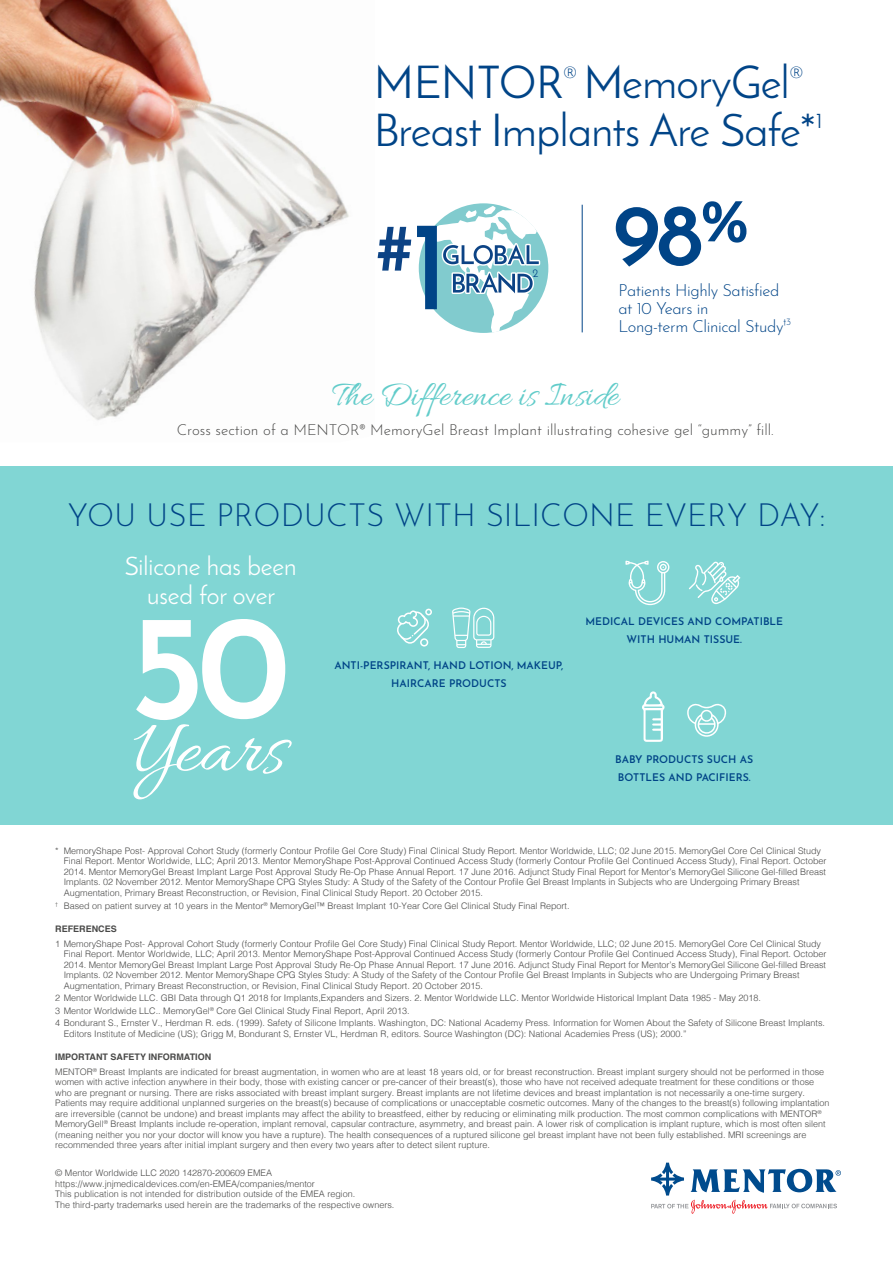
<style>
.page{position:relative;width:893px;height:1263px;background:#fff}
.page>*{position:absolute;margin:0;border:0;box-sizing:border-box;transform-origin:0 0}
.t1{font:600 149.7px "Josefin Sans";color:#fff}
.t2{font:600 88.05px "Josefin Sans";color:#004487}
.t3{font:79.8px "Allura";color:#fff}
.t4{font:600 67.05px "Josefin Sans";color:#0c4385}
.t5{font:45px/48px "Josefin Sans";letter-spacing:-.01em;color:#004487}
.t6{font:35.7px "Allura";color:#62ccca}
.t7{font:300 31.5px "Josefin Sans";color:#004487}
.t8{font:25.65px/29px "Josefin Sans";color:#fff;text-align:center}
.t9{font:300 16.5px/18px "Josefin Sans";letter-spacing:-.025em;color:#004487}
.t10{font:300 15px "Josefin Sans";color:#494948}
.t11{font:11.25px "Josefin Sans";color:#004487}
.t12{font:600 10.5px/18px "Josefin Sans";color:#004487;text-align:center}
.t13{font:300 9px/10.5px "Helvetica";color:#494948}
.t14{font:700 9px "Helvetica";color:#494948}
.s1{font-size:126.6px;color:#004487}
</style>
<div class="page">
<div style="left:0;top:466px;width:893px;height:359px;background:#81d6d4"></div>
<img style="left:0;top:0;width:349px;height:420px">
<svg style="left:625px;top:561px;width:44px;height:44px"></svg>
<svg style="left:689px;top:561px;width:51px;height:43px"></svg>
<svg style="left:397px;top:609px;width:35px;height:37px"></svg>
<svg style="left:452px;top:607px;width:42px;height:41px"></svg>
<svg style="left:687px;top:703px;width:39px;height:34px"></svg>
<svg style="left:642px;top:691px;width:23px;height:51px"></svg>
<svg style="left:651px;top:1162px;width:190px;height:52px"></svg>
<hr style="left:582px;top:205px;width:1px;height:127px;background:#004487">
<div style="left:419px;top:203px;width:129px;height:130px;background:#81cbce;border-radius:50%"></div>
<svg style="left:428px;top:206px;width:114px;height:127px"></svg>
<p class="t5" style="left:374px;top:58px;width:450px">MENTOR<sup>®</sup> MemoryGel<sup>®<br></sup>Breast Implants Are Safe*<sup>1</sup></p>
<p class="t4" style="left:375px;top:205px;width:76px">#<span class="s1">1</span></p>
<p class="t11" style="left:532px;top:266px;width:7px">2</p>
<p class="t2" style="left:613px;top:159px;width:138px">98<sup>%</sup></p>
<p class="t9" style="left:618px;top:280px;width:174px">Patients Highly Satisfied at 10 Years in<br>Long-term Clinical Study<sup>†</sup><sup>3</sup></p>
<p class="t6" style="left:332px;top:376px;width:288px">The Difference is Inside</p>
<p class="t10" style="left:177px;top:418px;width:598px">Cross section of a MENTOR® MemoryGel Breast Implant illustrating cohesive gel “gummy” fill.</p>
<p class="t7" style="left:67px;top:491px;width:759px">YOU USE PRODUCTS WITH SILICONE EVERY DAY:</p>
<p class="t8" style="left:125px;top:552px;width:173px">Silicone has been used for over</p>
<p class="t1" style="left:128px;top:538px;width:164px">50</p>
<p class="t3" style="left:133px;top:705px;width:154px">Years</p>
<p class="t12" style="left:334px;top:655px;width:230px">ANTI-PERSPIRANT, HAND LOTION, MAKEUP,<br>HAIRCARE PRODUCTS</p>
<p class="t12" style="left:585px;top:611px;width:199px">MEDICAL DEVICES AND COMPATIBLE<br>WITH HUMAN TISSUE.</p>
<p class="t12" style="left:615px;top:749px;width:139px;text-align:left">BABY PRODUCTS SUCH AS<br>BOTTLES AND PACIFIERS.</p>
<p class="t13" style="left:64px;top:845px;width:764px;text-indent:-9px">* MemoryShape Post‐ Approval Cohort Study (formerly Contour Profile Gel Core Study) Final Clinical Study Report. Mentor Worldwide, LLC; 02 June 2015. MemoryGel Core Cel Clinical Study Final Report. Mentor Worldwide, LLC; April 2013. Mentor MemoryShape Post‐Approval Continued Access Study (formerly Contour Profile Gel Continued Access Study), Final Report. October 2014. Mentor MemoryGel Breast Implant Large Post Approval Study Re‐Op Phase Annual Report. 17 June 2016. Adjunct Study Final Report for Mentor’s MemoryGel Silicone Gel‐filled Breast Implants. 02 November 2012. Mentor MemoryShape CPG Styles Study: A Study of the Safety of the Contour Profile Gel Breast Implants in Subjects who are Undergoing Primary Breast Augmentation, Primary Breast Reconstruction, or Revision, Final Clinical Study Report. 20 October 2015.</p>
<p class="t13" style="left:55px;top:899px;width:516px"><sup>†</sup> Based on patient survey at 10 years in the Mentor<sup>®</sup> MemoryGel™ Breast Implant 10‐Year Core Gel Clinical Study Final Report.</p>
<p class="t14" style="left:55px;top:921px;width:63px">REFERENCES</p>
<p class="t13" style="left:64px;top:937px;width:764px;text-indent:-9px">1 MemoryShape Post‐ Approval Cohort Study (formerly Contour Profile Gel Core Study) Final Clinical Study Report. Mentor Worldwide, LLC; 02 June 2015. MemoryGel Core Cel Clinical Study Final Report. Mentor Worldwide, LLC; April 2013. Mentor MemoryShape Post‐Approval Continued Access Study (formerly Contour Profile Gel Continued Access Study), Final Report. October 2014. Mentor MemoryGel Breast Implant Large Post Approval Study Re‐Op Phase Annual Report. 17 June 2016. Adjunct Study Final Report for Mentor’s MemoryGel Silicone Gel‐filled Breast Implants. 02 November 2012. Mentor MemoryShape CPG Styles Study: A Study of the Safety of the Contour Profile Gel Breast Implants in Subjects who are Undergoing Primary Breast Augmentation, Primary Breast Reconstruction, or Revision, Final Clinical Study Report. 20 October 2015.</p>
<p class="t13" style="left:55px;top:992px;width:707px">2 Mentor Worldwide LLC. GBI Data through Q1 2018 for Implants,Expanders and Sizers. 2. Mentor Worldwide LLC. Mentor Worldwide Historical Implant Data 1985 ‐ May 2018.</p>
<p class="t13" style="left:55px;top:1005px;width:356px">3 Mentor Worldwide LLC.. MemoryGel<sup>®</sup> Core Gel Clinical Study Final Report, April 2013.</p>
<p class="t13" style="left:64px;top:1017px;width:763px;text-indent:-9px">4 Bondurant S., Ernster V., Herdman R. eds. (1999). Safety of Silicone Implants. Washington, DC: National Academy Press. Information for Women About the Safety of Silicone Breast Implants.<br>Editors Institute of Medicine (US); Grigg M, Bondurant S, Ernster VL, Herdman R, editors. Source Washington (DC): National Academies Press (US); 2000.”</p>
<p class="t14" style="left:55px;top:1050px;width:158px">IMPORTANT SAFETY INFORMATION</p>
<p class="t13" style="left:55px;top:1066px;width:776px">MENTOR<sup>®</sup> Breast Implants are indicated for breast augmentation, in women who are at least 18 years old, or for breast reconstruction. Breast implant surgery should not be performed in those women with active infection anywhere in their body, those with existing cancer or pre-cancer of their breast(s), those who have not received adequate treatment for these conditions or those who are pregnant or nursing. There are risks associated with breast implant surgery. Breast implants are not lifetime devices and breast implantation is not necessarily a one-time surgery.<br>Patients may require additional unplanned surgeries on the breast(s) because of complications or unacceptable cosmetic outcomes. Many of the changes to the breast(s) following implantation are irreversible (cannot be undone) and breast implants may affect the ability to breastfeed, either by reducing or eliminating milk production. The most common complications with MENTOR<sup>® </sup>MemoryGell<sup>®</sup> Breast Implants include re-operation, implant removal, capsular contracture, asymmetry, and breast pain. A lower risk of complication is implant rupture, which is most often silent (meaning neither you nor your doctor will know you have a rupture). The health consequences of a ruptured silicone gel breast implant have not been fully established. MRI screenings are recommended three years after initial implant surgery and then every two years after to detect silent rupture.</p>
<p class="t13" style="left:55px;top:1167px;width:218px">© Mentor Worldwide LLC 2020 142870-200609 EMEA</p>
<p class="t13" style="left:55px;top:1177px;width:261px">https://www.jnjmedicaldevices.com/en-EMEA/companies/mentor</p>
<p class="t13" style="left:55px;top:1188px;width:302px">This publication is not intended for distribution outside of the EMEA region.</p>
<p class="t13" style="left:55px;top:1198px;width:341px">The third-party trademarks used herein are the trademarks of the respective owners.</p>
</div>
